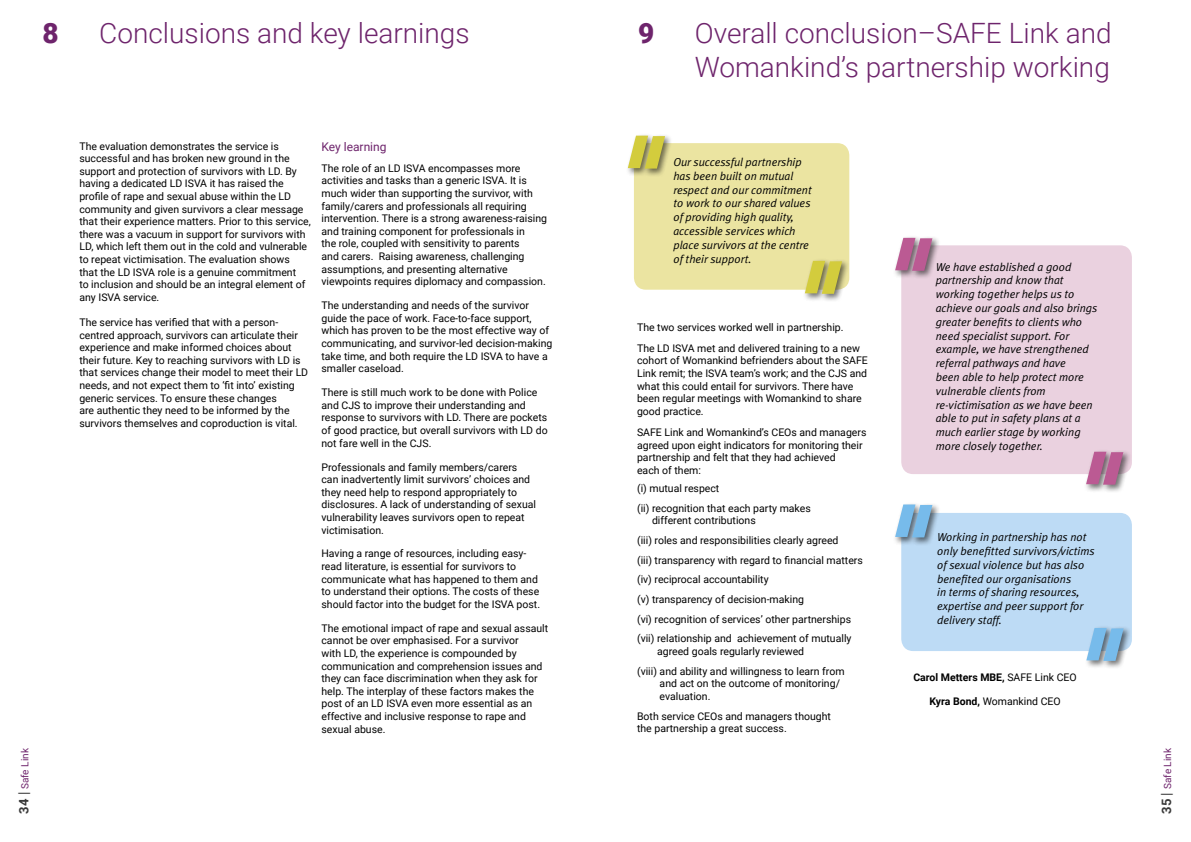
<style>
.page{position:relative;width:1191px;height:842px;background:#fff}
.page>*{position:absolute;margin:0;border:0;box-sizing:border-box;transform-origin:0 0}
.t1{font:300 28px/33.6px "Roboto";color:#6e246c}
.t2{font:900 28px "Roboto";color:#6e246c}
.t3{font:12px "Roboto";color:#6e246c}
.t4{font:italic 11.5px/13.8px "Meta Plus Normal";color:#000}
.t5{font:10.5px/12.6px "Roboto";color:#000}
.t6{font:700 10.5px "Roboto";color:#000}
.t7{font:10px "Roboto";color:#6e246c}
.s1{font-weight:400}
.s2{font-weight:700}
.s3{font-weight:700;font-size:13px;color:#393939}
.s4{font-size:14px;color:#393939}
</style>
<div class="page">
<div style="left:634px;top:143px;width:215px;height:147px;background:#ebe4a1;border-radius:12px"></div>
<div style="left:802px;top:258px;width:48px;height:44px;background:#000;opacity:.55"></div>
<svg style="left:805px;top:261px;width:37px;height:33px"></svg>
<div style="left:625px;top:133px;width:48px;height:44px;background:#000;opacity:.55"></div>
<svg style="left:628px;top:136px;width:37px;height:33px"></svg>
<div style="left:901px;top:513px;width:231px;height:138px;background:#bddbf5;border-radius:12px"></div>
<div style="left:893px;top:502px;width:47px;height:44px;background:#000;opacity:.55"></div>
<svg style="left:895px;top:504px;width:37px;height:33px"></svg>
<div style="left:1084px;top:625px;width:47px;height:44px;background:#000;opacity:.55"></div>
<svg style="left:1086px;top:628px;width:37px;height:33px"></svg>
<div style="left:901px;top:245px;width:231px;height:229px;background:#ead1df;border-radius:12px"></div>
<div style="left:1084px;top:449px;width:47px;height:44px;background:#000;opacity:.55"></div>
<svg style="left:1086px;top:452px;width:37px;height:33px"></svg>
<div style="left:893px;top:235px;width:47px;height:44px;background:#000;opacity:.55"></div>
<svg style="left:895px;top:238px;width:37px;height:33px"></svg>
<h1 class="t2" style="left:43px;top:13px;width:18px">8</h1>
<h1 class="t1" style="left:99px;top:15px;width:372px">Conclusions and key learnings</h1>
<h1 class="t2" style="left:638px;top:13px;width:18px">9</h1>
<h1 class="t1" style="left:694px;top:15px;width:418px">Overall conclusion–SAFE Link and<br>Womankind’s partnership working</h1>
<p class="t5" style="left:79px;top:139px;width:233px">The evaluation demonstrates the service is successful and has broken new ground in the support and protection of survivors with LD. By having a dedicated LD ISVA it has raised the profile of rape and sexual abuse within the LD community and given survivors a clear message that their experience matters. Prior to this service, there was a vacuum in support for survivors with LD, which left them out in the cold and vulnerable to repeat victimisation. The evaluation shows<br>that the LD ISVA role is a genuine commitment<br>to inclusion and should be an integral element of any ISVA service.</p>
<p class="t5" style="left:79px;top:316px;width:230px">The service has verified that with a person&shy;centred approach, survivors can articulate their experience and make informed choices about their future. Key to reaching survivors with LD is that services change their model to meet their LD needs, and not expect them to ‘fit into’ existing generic services. To ensure these changes<br>are authentic they need to be informed by the survivors themselves and coproduction is vital.</p>
<p class="t3" style="left:321px;top:138px;width:67px">Key learning</p>
<p class="t5" style="left:321px;top:161px;width:227px">The role of an LD ISVA encompasses more activities and tasks than a generic ISVA. It is much wider than supporting the survivor, with family/carers and professionals all requiring intervention. There is a strong awareness-raising and training component for professionals in<br>the role, coupled with sensitivity to parents<br>and carers. Raising awareness, challenging assumptions, and presenting alternative viewpoints requires diplomacy and compassion.</p>
<p class="t5" style="left:321px;top:299px;width:232px">The understanding and needs of the survivor guide the pace of work. Face-to-face support, which has proven to be the most effective way of communicating, and survivor-led decision-making take time, and both require the LD ISVA to have a smaller caseload.</p>
<p class="t5" style="left:321px;top:386px;width:228px">There is still much work to be done with Police and CJS to improve their understanding and response to survivors with LD. There are pockets of good practice, but overall survivors with LD do not fare well in the CJS.</p>
<p class="t5" style="left:321px;top:460px;width:216px">Professionals and family members/carers can inadvertently limit survivors’ choices and they need help to respond appropriately to disclosures. A lack of understanding of sexual vulnerability leaves survivors open to repeat victimisation.</p>
<p class="t5" style="left:321px;top:547px;width:220px">Having a range of resources, including easy&shy;read literature, is essential for survivors to communicate what has happened to them and to understand their options. The costs of these should factor into the budget for the ISVA post.</p>
<p class="t5" style="left:321px;top:621px;width:228px">The emotional impact of rape and sexual assault cannot be over emphasised. For a survivor<br>with LD, the experience is compounded by communication and comprehension issues and they can face discrimination when they ask for help. The interplay of these factors makes the post of an LD ISVA even more essential as an effective and inclusive response to rape and sexual abuse.</p>
<p class="t4" style="left:673px;top:155px;width:140px">Our successful partnership has been built on mutual respect and our commitment to work to our shared values of providing high quality, accessible services which place survivors at the centre of their support.</p>
<p class="t5" style="left:637px;top:316px;width:224px;line-height:21.1px">The two services worked well in partnership.<br>The LD ISVA met and delivered training to a new</p>
<p class="t5" style="left:637px;top:354px;width:232px">cohort of Womankind befrienders about the SAFE Link remit; the ISVA team’s work; and the CJS and what this could entail for survivors. There have been regular meetings with Womankind to share good practice.</p>
<p class="t5" style="left:637px;top:425px;width:231px">SAFE Link and Womankind’s CEOs and managers agreed upon eight indicators for monitoring their partnership and felt that they had achieved<br>each of them:</p>
<p class="t5" style="left:637px;top:478px;width:175px;line-height:19.7px">(i) mutual respect<br>(ii) recognition that each party makes</p>
<p class="t5" style="left:637px;top:510px;width:227px;line-height:19.7px;text-indent:15px">different contributions<br>(iii) roles and responsibilities clearly agreed<br>(iii) transparency with regard to financial matters (iv) reciprocal accountability<br>(v) transparency of decision-making<br>(vi) recognition of services’ other partnerships (vii) relationship and achievement of mutually</p>
<p class="t5" style="left:637px;top:641px;width:209px;line-height:19.7px;text-indent:20px">agreed goals regularly reviewed<br>(viii) and ability and willingness to learn from</p>
<p class="t5" style="left:659px;top:677px;width:182px">and act on the outcome of monitoring/ evaluation.</p>
<p class="t5" style="left:637px;top:709px;width:195px">Both service CEOs and managers thought the partnership a great success.</p>
<p class="t4" style="left:935px;top:260px;width:163px">We have established a good partnership and know that working together helps us to achieve our goals and also brings greater benefits to clients who need specialist support. For example, we have strengthened referral pathways and have<br>been able to help protect more vulnerable clients from re-victimisation as we have been able to put in safety plans at a much earlier stage by working more closely together.</p>
<p class="t4" style="left:937px;top:530px;width:159px">Working in partnership has not only benefitted survivors/victims of sexual violence but has also benefited our organisations<br>in terms of sharing resources, expertise and peer support for delivery staff.</p>
<p class="t6" style="left:913px;top:670px;width:165px">Carol Metters MBE, <span class="s1">SAFE Link CEO</span></p>
<p class="t5" style="left:929px;top:694px;width:133px"><span class="s2">Kyra Bond,</span> Womankind CEO</p>
<p class="t7" style="left:18px;top:814px;width:67px;rotate:-90deg"><span class="s3">34</span> <span class="s4">|</span> Safe Link</p>
<p class="t7" style="left:1160px;top:814px;width:67px;rotate:-90deg"><span class="s3">35</span> <span class="s4">|</span> Safe Link</p>
</div>
